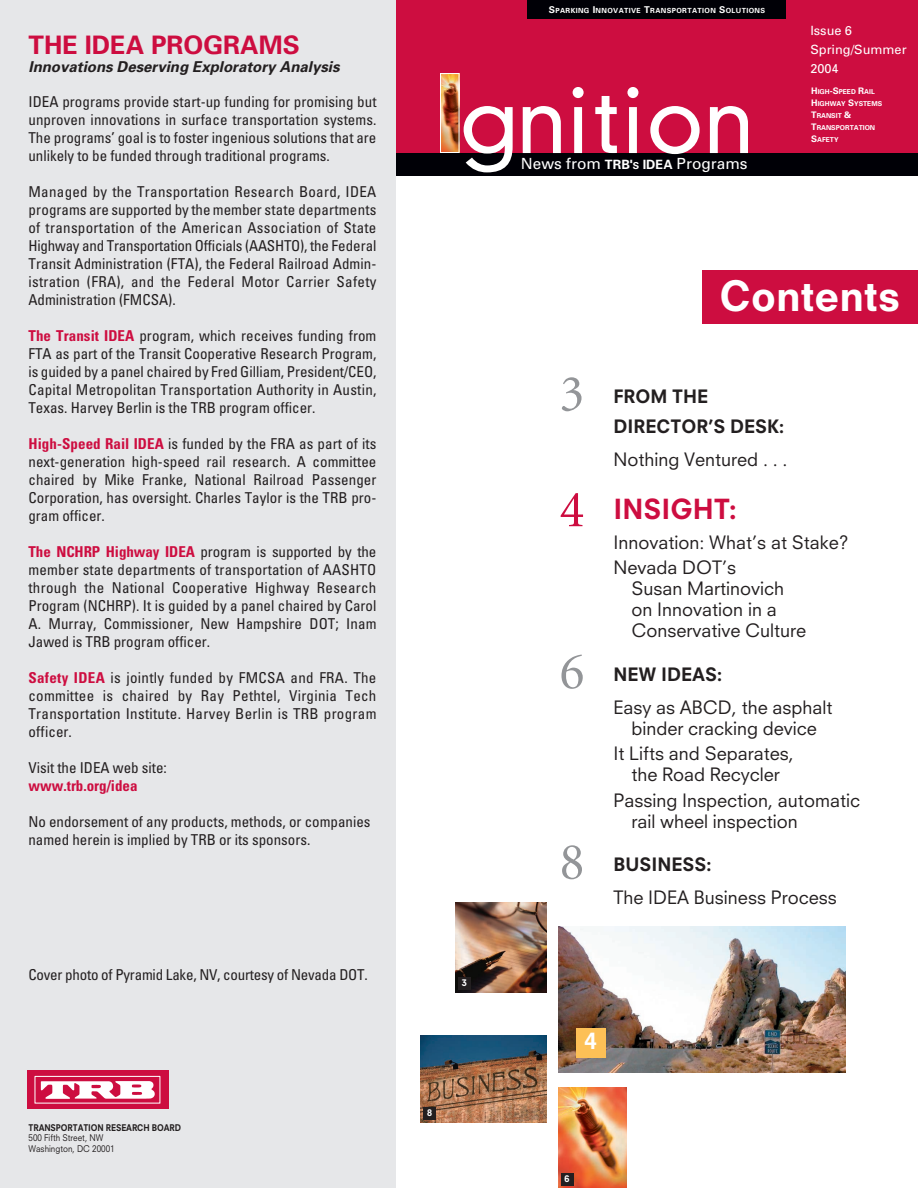
<style>
.page{position:relative;width:918px;height:1188px;background:#fff}
.page>*{position:absolute;margin:0;border:0;box-sizing:border-box;transform-origin:0 0}
.t1{font:300 87.45px "Parallax";letter-spacing:.035em;color:#fff}
.t2{font:52.5px "Minion";color:#939598}
.t3{font:800 40.8px "Neuzeit S";color:#fff}
.t4{font:800 27px "Neuzeit S";color:#cd0d40}
.t5{font:700 25.5px "Univers";color:#cd0d40}
.t6{font:800 22.05px "Neuzeit S";color:#fff}
.t7{font:18px/21px "Neuzeit S";color:#231f20}
.t8{font:800 18px/30px "Neuzeit S";color:#231f20}
.t9{font:15.3px "Univers";color:#fff}
.t10{font:condensed 15px/18px "Univers";color:#231f20;text-align:justify}
.t11{font:italic 700 15px "Univers";color:#231f20}
.t12{font:700 condensed 15px "Univers";color:#cd0d40}
.t13{font:12.75px/18.8px "Univers";color:#fff}
.t14{font:9px/10.5px "Neuzeit S";color:#231f20;scale:.9 1}
.t15{font:800 9px "Neuzeit S";letter-spacing:-.01em;color:#231f20;scale:.9 1}
.t16{font:800 9px "Neuzeit S";color:#fff}
.t17{font:700 7.05px "Univers";letter-spacing:.055em;color:#fff}
.t18{font:700 6.75px/12px "Univers";color:#fff}
.s1{font-weight:700;color:#cd0d40}
.s2{font-size:9.45px}
.s3{font-weight:700;font-size:12.75px}
.s4{font-weight:700;font-size:9.6px}
.s5{font-size:9px}
.s6{font-family:"Minion";font-weight:400;font-size:52.5px}
</style>
<div class="page">
<div style="left:392px;top:0;width:526px;height:158px;background:#cd0d40"></div>
<div style="left:392px;top:153px;width:526px;height:23px;background:#000006"></div>
<div style="left:528px;top:0;width:258px;height:19px;background:#000006"></div>
<img style="left:442px;top:75px;width:15px;height:76px">
<div style="left:440px;top:73px;width:19px;height:80px;border:1px solid #fff"></div>
<div style="left:0;top:0;width:396px;height:1188px;background:#e6e7e9"></div>
<div style="left:702px;top:270px;width:216px;height:54px;background:#cd0d40"></div>
<img style="left:28px;top:1070px;width:139px;height:39px">
<img style="left:558px;top:1087px;width:69px;height:101px">
<div style="left:561px;top:1173px;width:12px;height:12px;background:#231f20"></div>
<img style="left:455px;top:903px;width:92px;height:90px">
<div style="left:458px;top:978px;width:12px;height:12px;background:#231f20"></div>
<img style="left:558px;top:927px;width:288px;height:146px">
<div style="left:576px;top:1028px;width:30px;height:30px;background:#fdc056"></div>
<img style="left:421px;top:1036px;width:126px;height:86px">
<div style="left:424px;top:1108px;width:12px;height:12px;background:#231f20"></div>
<h3 class="t5" style="left:28px;top:36px;width:273px">THE IDEA PROGRAMS</h3>
<p class="t11" style="left:28px;top:62px;width:313px">Innovations Deserving Exploratory Analysis</p>
<p class="t10" style="left:28px;top:94px;width:350px">IDEA programs provide start-up funding for promising but unproven innovations in surface transportation systems.<br>The programs’ goal is to foster ingenious solutions that are unlikely to be funded through traditional programs.</p>
<p class="t10" style="left:28px;top:184px;width:349px">Managed by the Transportation Research Board, IDEA programs are supported by the member state departments of transportation of the American Association of State Highway and Transportation Officials (AASHTO), the Federal Transit Administration (FTA), the Federal Railroad Admin&shy;istration (FRA), and the Federal Motor Carrier Safety Administration (FMCSA).</p>
<p class="t10" style="left:28px;top:328px;width:350px"><span class="s1">The Transit IDEA</span> program, which receives funding from FTA as part of the Transit Cooperative Research Program, is guided by a panel chaired by Fred Gilliam, President/CEO, Capital Metropolitan Transportation Authority in Austin, Texas. Harvey Berlin is the TRB program officer.</p>
<p class="t10" style="left:28px;top:436px;width:350px"><span class="s1">High-Speed Rail IDEA</span> is funded by the FRA as part of its next-generation high-speed rail research. A committee chaired by Mike Franke, National Railroad Passenger Corporation, has oversight. Charles Taylor is the TRB pro&shy;gram officer.</p>
<p class="t10" style="left:28px;top:544px;width:349px"><span class="s1">The NCHRP Highway IDEA</span> program is supported by the member state departments of transportation of AASHTO through the National Cooperative Highway Research Program (NCHRP). It is guided by a panel chaired by Carol A. Murray, Commissioner, New Hampshire DOT; Inam Jawed is TRB program officer.</p>
<p class="t10" style="left:28px;top:670px;width:349px"><span class="s1">Safety IDEA</span> is jointly funded by FMCSA and FRA. The committee is chaired by Ray Pethtel, Virginia Tech Transportation Institute. Harvey Berlin is TRB program officer.</p>
<p class="t10" style="left:29px;top:760px;width:140px">Visit the IDEA web site:</p>
<p class="t12" style="left:28px;top:780px;width:111px">www.trb.org/idea</p>
<p class="t10" style="left:28px;top:814px;width:344px">No endorsement of any products, methods, or companies named herein is implied by TRB or its sponsors.</p>
<p class="t10" style="left:28px;top:967px;width:341px">Cover photo of Pyramid Lake, NV, courtesy of Nevada DOT.</p>
<p class="t15" style="left:28px;top:1124px;width:171px">TRANSPORTATION RESEARCH BOARD</p>
<p class="t14" style="left:28px;top:1133px;width:97px">500 Fifth Street, NW<br>Washington, DC 20001</p>
<p class="t17" style="left:549px;top:8px;width:218px"><span class="s2">S</span>PARKING <span class="s2">I</span>NNOVATIVE <span class="s2">T</span>RANSPORTATION <span class="s2">S</span>OLUTIONS</p>
<h1 class="t1" style="left:462px;top:89px;width:292px">gnition</h1>
<p class="t9" style="left:521px;top:158px;width:228px">News from <span class="s3">TRB'</span><span class="s4">S</span> <span class="s3">IDEA</span> Programs</p>
<p class="t13" style="left:810px;top:22px;width:98px">Issue 6<br>Spring/Summer<br>2004</p>
<p class="t18" style="left:811px;top:86px;width:73px"><span class="s5">H</span>IGH<span class="s5">-S</span>PEED <span class="s5">R</span>AIL<br><span class="s5">H</span>IGHWAY <span class="s5">S</span>YSTEMS<br><span class="s5">T</span>RANSIT <span class="s5">&amp;<br>T</span>RANSPORTATION<br><span class="s5">S</span>AFETY</p>
<p class="t16" style="left:462px;top:980px;width:7px">3</p>
<p class="t16" style="left:427px;top:1109px;width:7px">8</p>
<h3 class="t3" style="left:720px;top:280px;width:182px">Contents</h3>
<h2 class="t2" style="left:559px;top:373px;width:27px">3</h2>
<p class="t8" style="left:613px;top:383px;width:172px">FROM THE<br>DIRECTOR’S DESK:</p>
<p class="t7" style="left:613px;top:451px;width:176px">Nothing Ventured . . .</p>
<h3 class="t4" style="left:559px;top:498px;width:179px"><span class="s6">4</span> INSIGHT:</h3>
<p class="t7" style="left:613px;top:531px;width:237px;line-height:25.5px">Innovation: What’s at Stake?<br>Nevada DOT’s</p>
<p class="t7" style="left:631px;top:580px;width:176px">Susan Martinovich on Innovation in a<br>Conservative Culture</p>
<h2 class="t2" style="left:559px;top:651px;width:27px">6</h2>
<p class="t8" style="left:613px;top:661px;width:110px">NEW IDEAS:</p>
<p class="t7" style="left:613px;top:698px;width:221px;text-align:center">Easy as ABCD, the asphalt binder cracking device</p>
<p class="t7" style="left:613px;top:745px;width:182px;text-align:center">It Lifts and Separates, the Road Recycler</p>
<p class="t7" style="left:631px;top:791px;width:230px;text-indent:-18px">Passing Inspection, automatic rail wheel inspection</p>
<h2 class="t2" style="left:559px;top:841px;width:27px">8</h2>
<p class="t8" style="left:613px;top:851px;width:99px">BUSINESS:</p>
<p class="t7" style="left:613px;top:889px;width:225px">The IDEA Business Process</p>
<h3 class="t6" style="left:585px;top:1032px;width:14px">4</h3>
<p class="t16" style="left:565px;top:1175px;width:7px">6</p>
</div>
